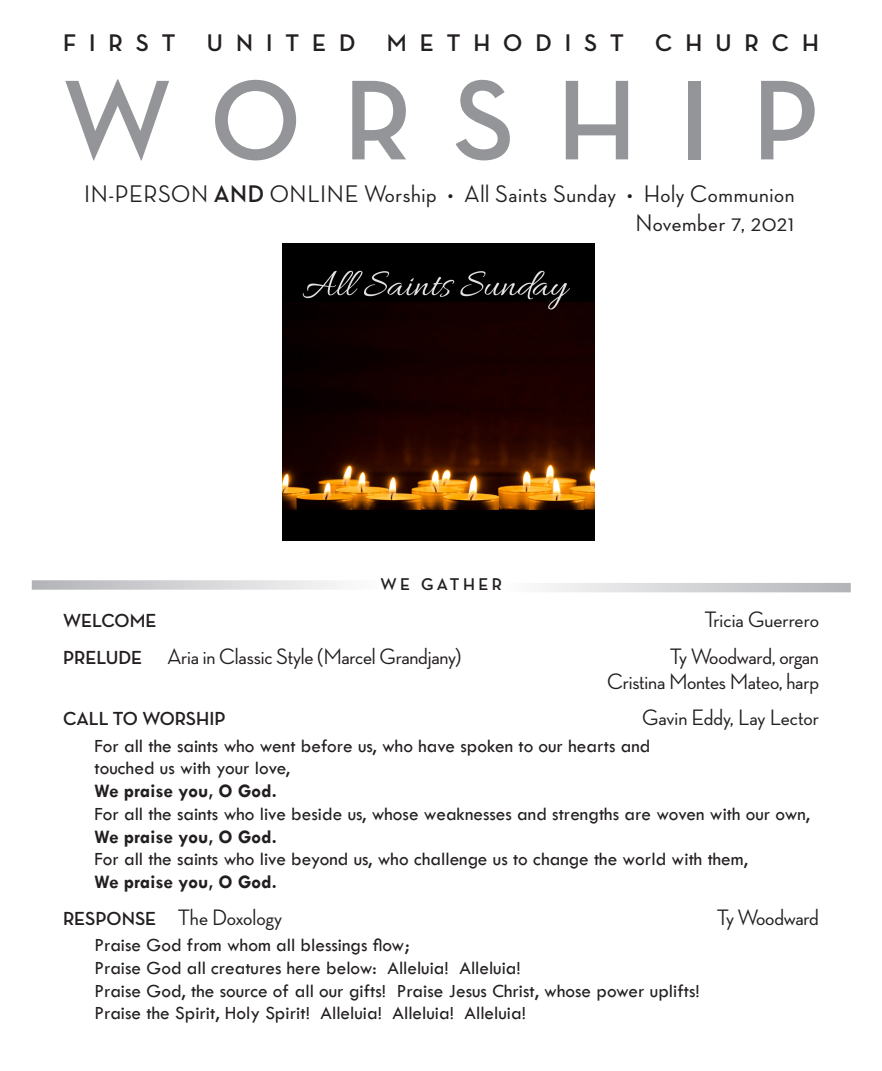
<style>
.page{position:relative;width:882px;height:1071px;background:#fff}
.page>*{position:absolute;margin:0;border:0;box-sizing:border-box;transform-origin:0 0}
.t1{font:700 115.5px "Neutra Disp";letter-spacing:.37em;color:#939598}
.t2{font:500 24.5px "Neutra Disp";letter-spacing:.025em;color:#231f20}
.t3{font:700 24.5px "Neutra Disp";color:#231f20}
.Hymn_Name{font:500 22.75px "Neutra Disp";letter-spacing:-.01em;color:#231f20}
.t4{font:19.25px "Tw Cen";color:#231f20}
.t5{font:700 19.25px "Tw Cen";color:#231f20}
.Hymn_Name-2{font:700 19.25px "Neutra Disp";color:#231f20}
.Rubrics{font:700 17.32px "Neutra Disp";letter-spacing:.2em;color:#231f20}
.s1{font-weight:700}
.s2{font-weight:700;font-size:19.25px}
</style>
<div class="page">
<svg style="left:32px;top:580px;width:308px;height:10px;background:#d5d6d8"></svg>
<svg style="left:545px;top:583px;width:306px;height:9px;background:#d3d3d6"></svg>
<img style="left:282px;top:243px;width:313px;height:298px">
<p class="t3" style="left:63px;top:29px;width:114px">F I R S T</p>
<p class="t3" style="left:207px;top:29px;width:150px">U N I T E D</p>
<p class="t3" style="left:387px;top:29px;width:239px">M E T H O D I S T</p>
<p class="t3" style="left:655px;top:29px;width:165px">C H U R C H</p>
<p class="t1" style="left:63px;top:56px;width:758px">WORSHIP</p>
<p class="t2" style="left:84px;top:180px;width:712px">IN-PERSON <span class="s1">AND</span> ONLINE Worship • All Saints Sunday • Holy Communion</p>
<p class="t2" style="left:635px;top:210px;width:161px">November 7, 2021</p>
<p class="Rubrics" style="left:381px;top:575px;width:123px">WE GATHER</p>
<p class="Hymn_Name-2" style="left:63px;top:610px;width:95px">WELCOME</p>
<p class="Hymn_Name" style="left:704px;top:607px;width:116px">Tricia Guerrero</p>
<p class="Hymn_Name" style="left:63px;top:644px;width:400px"><span class="s2">PRELUDE</span> Aria in Classic Style (Marcel Grandjany)</p>
<p class="Hymn_Name" style="left:670px;top:644px;width:151px">Ty Woodward, organ</p>
<p class="Hymn_Name" style="left:607px;top:668px;width:213px">Cristina Montes Mateo, harp</p>
<p class="Hymn_Name-2" style="left:63px;top:708px;width:164px">CALL TO WORSHIP</p>
<p class="Hymn_Name" style="left:642px;top:705px;width:178px">Gavin Eddy, Lay Lector</p>
<p class="t4" style="left:94px;top:734px;width:557px">For all the saints who went before us, who have spoken to our hearts and</p>
<p class="t4" style="left:94px;top:757px;width:197px">touched us with your love,</p>
<p class="t5" style="left:94px;top:779px;width:184px">We praise you, O God.</p>
<p class="t4" style="left:94px;top:802px;width:717px">For all the saints who live beside us, whose weaknesses and strengths are woven with our own,</p>
<p class="t5" style="left:94px;top:825px;width:184px">We praise you, O God.</p>
<p class="t4" style="left:94px;top:848px;width:655px">For all the saints who live beyond us, who challenge us to change the world with them,</p>
<p class="t5" style="left:94px;top:870px;width:184px">We praise you, O God.</p>
<p class="Hymn_Name" style="left:63px;top:905px;width:221px"><span class="s2">RESPONSE</span> The Doxology</p>
<p class="Hymn_Name" style="left:717px;top:905px;width:104px">Ty Woodward</p>
<p class="t4" style="left:94px;top:933px;width:317px">Praise God from whom all blessings flow;</p>
<p class="t4" style="left:94px;top:956px;width:428px">Praise God all creatures here below: Alleluia! Alleluia!</p>
<p class="t4" style="left:94px;top:979px;width:607px">Praise God, the source of all our gifts! Praise Jesus Christ, whose power uplifts!</p>
<p class="t4" style="left:94px;top:1002px;width:433px">Praise the Spirit, Holy Spirit! Alleluia! Alleluia! Alleluia!</p>
</div>
